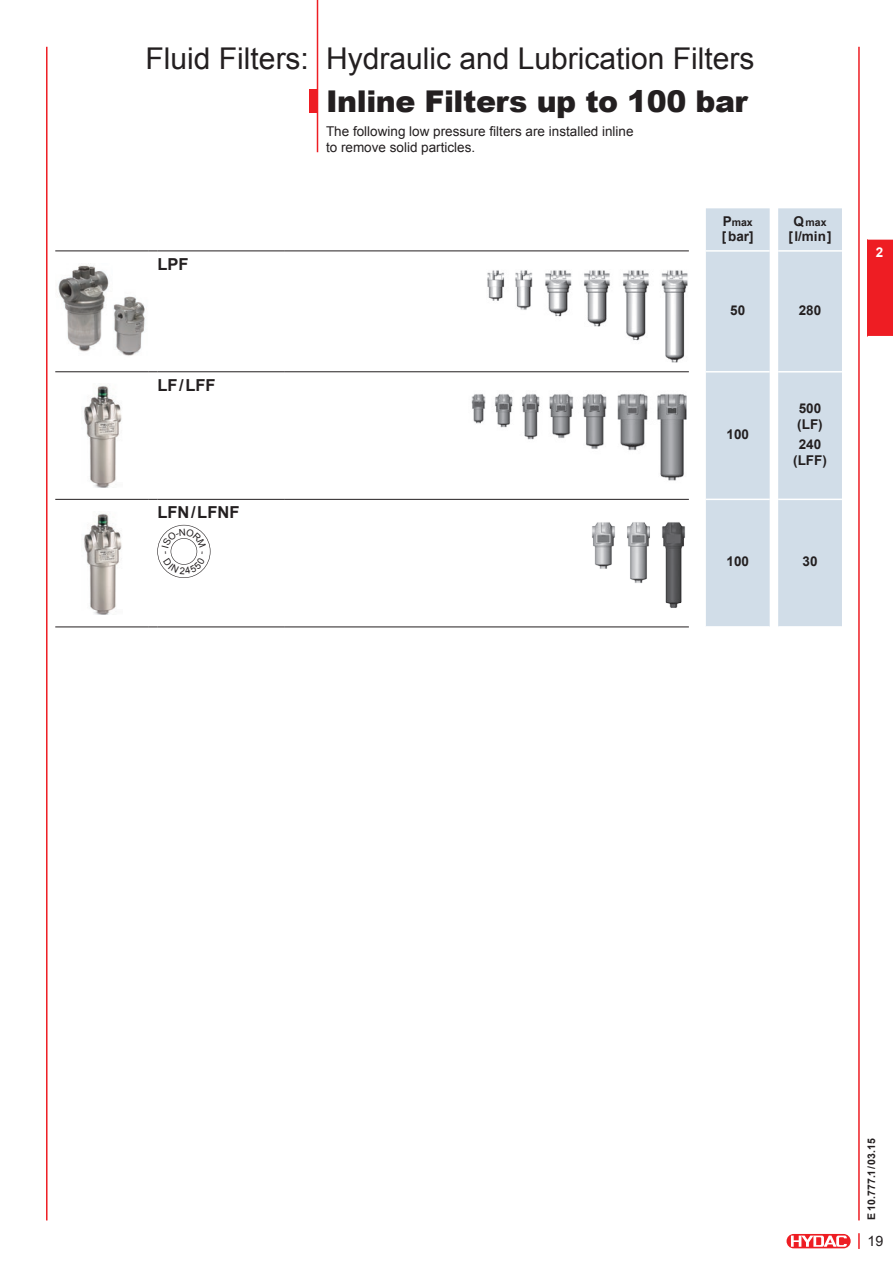
<style>
.page{position:relative;width:893px;height:1263px;background:#fff}
.page>*{position:absolute;margin:0;border:0;box-sizing:border-box;transform-origin:0 0}
.t1{font:30px "Arial";color:#231f20}
.t2{font:900 30px "Arial";letter-spacing:-.015em;color:#231f20}
.t3{font:700 16.5px "Arial";color:#231f20}
.t4{font:14.25px "Arial";color:#231f20}
.t5{font:13.5px/15.8px "Arial";color:#231f20}
.t6{font:700 13.5px/15.8px "Arial";color:#231f20}
.t7{font:700 13.5px "Arial";color:#fff}
.t8{font:700 10.5px "Arial";color:#231f20}
.s1{font-size:13.5px}
</style>
<div class="page">
<div style="left:786px;top:1233px;width:65px;height:16px;border:1px solid #fff;border-radius:7px"></div>
<svg style="left:786px;top:1234px;width:65px;height:14px"></svg>
<svg style="left:791px;top:1235px;width:56px;height:12px"></svg>
<hr style="left:46px;top:47px;width:2px;height:1173px;background:#ee1d23">
<hr style="left:858px;top:47px;width:2px;height:1173px;background:#ee1d23">
<svg style="left:858px;top:1233px;width:2px;height:16px"></svg>
<div style="left:867px;top:239px;width:26px;height:98px;background:#ee1d23"></div>
<hr style="left:867px;top:238px;width:26px;height:2px;background:#fff">
<svg style="left:867px;top:336px;width:26px;height:1px"></svg>
<hr style="left:317px;top:0;width:1px;height:152px;background:#ee1d23">
<div style="left:309px;top:89px;width:8px;height:24px;background:#ee1d23"></div>
<div style="left:706px;top:208px;width:136px;height:418px;background:#d1dde8"></div>
<hr style="left:55px;top:626px;width:94px;height:1px;background:#231f20">
<hr style="left:55px;top:250px;width:94px;height:1px;background:#231f20">
<hr style="left:157px;top:250px;width:128px;height:1px;background:#231f20">
<hr style="left:285px;top:250px;width:404px;height:1px;background:#231f20">
<hr style="left:706px;top:250px;width:64px;height:2px;background:#fff">
<hr style="left:778px;top:250px;width:64px;height:2px;background:#fff">
<hr style="left:285px;top:626px;width:404px;height:1px;background:#231f20">
<hr style="left:706px;top:499px;width:64px;height:1px;background:#fff">
<hr style="left:778px;top:499px;width:64px;height:1px;background:#fff">
<hr style="left:157px;top:626px;width:128px;height:1px;background:#231f20">
<hr style="left:55px;top:371px;width:94px;height:1px;background:#231f20">
<hr style="left:55px;top:499px;width:94px;height:1px;background:#231f20">
<hr style="left:157px;top:371px;width:128px;height:1px;background:#231f20">
<hr style="left:285px;top:371px;width:404px;height:1px;background:#231f20">
<hr style="left:706px;top:371px;width:64px;height:1px;background:#fff">
<hr style="left:778px;top:371px;width:64px;height:1px;background:#fff">
<hr style="left:157px;top:499px;width:128px;height:1px;background:#231f20">
<hr style="left:285px;top:499px;width:404px;height:1px;background:#231f20">
<img style="left:58px;top:265px;width:87px;height:91px">
<img style="left:487px;top:270px;width:201px;height:93px">
<img style="left:84px;top:385px;width:38px;height:102px">
<img style="left:471px;top:394px;width:216px;height:87px">
<img style="left:84px;top:513px;width:38px;height:102px">
<img style="left:592px;top:522px;width:93px;height:86px">
<svg style="left:157px;top:525px;width:53px;height:53px"></svg>
<h1 class="t1" style="left:146px;top:38px;width:610px">Fluid Filters: Hydraulic and Lubrication Filters</h1>
<p class="t3" style="left:157px;top:253px;width:33px">LPF</p>
<p class="t3" style="left:157px;top:374px;width:60px">LF/LFF</p>
<p class="t3" style="left:157px;top:501px;width:84px">LFN/LFNF</p>
<h1 class="t2" style="left:326px;top:79px;width:423px">Inline Filters up to 100 bar</h1>
<p class="t5" style="left:326px;top:123px;width:309px">The following low pressure filters are installed inline to remove solid particles.</p>
<p class="t8" style="left:723px;top:215px;width:32px"><span class="s1">P</span>max</p>
<p class="t6" style="left:722px;top:229px;width:33px">[bar]</p>
<p class="t8" style="left:794px;top:215px;width:34px"><span class="s1">Q</span>max</p>
<p class="t6" style="left:788px;top:229px;width:45px">[l/min]</p>
<p class="t6" style="left:730px;top:302px;width:17px">50</p>
<p class="t6" style="left:799px;top:302px;width:24px">280</p>
<p class="t6" style="left:726px;top:426px;width:24px">100</p>
<p class="t6" style="left:797px;top:401px;width:27px">500 (LF)</p>
<p class="t6" style="left:793px;top:436px;width:35px;text-align:center">240 (LFF)</p>
<p class="t6" style="left:726px;top:554px;width:24px">100</p>
<p class="t6" style="left:802px;top:554px;width:17px">30</p>
<p class="t7" style="left:876px;top:243px;width:9px">2</p>
<p class="t8" style="left:864px;top:1220px;width:84px;rotate:-90deg">E 10.777.1/03.15</p>
<p class="t4" style="left:867px;top:1231px;width:17px">19</p>
</div>
